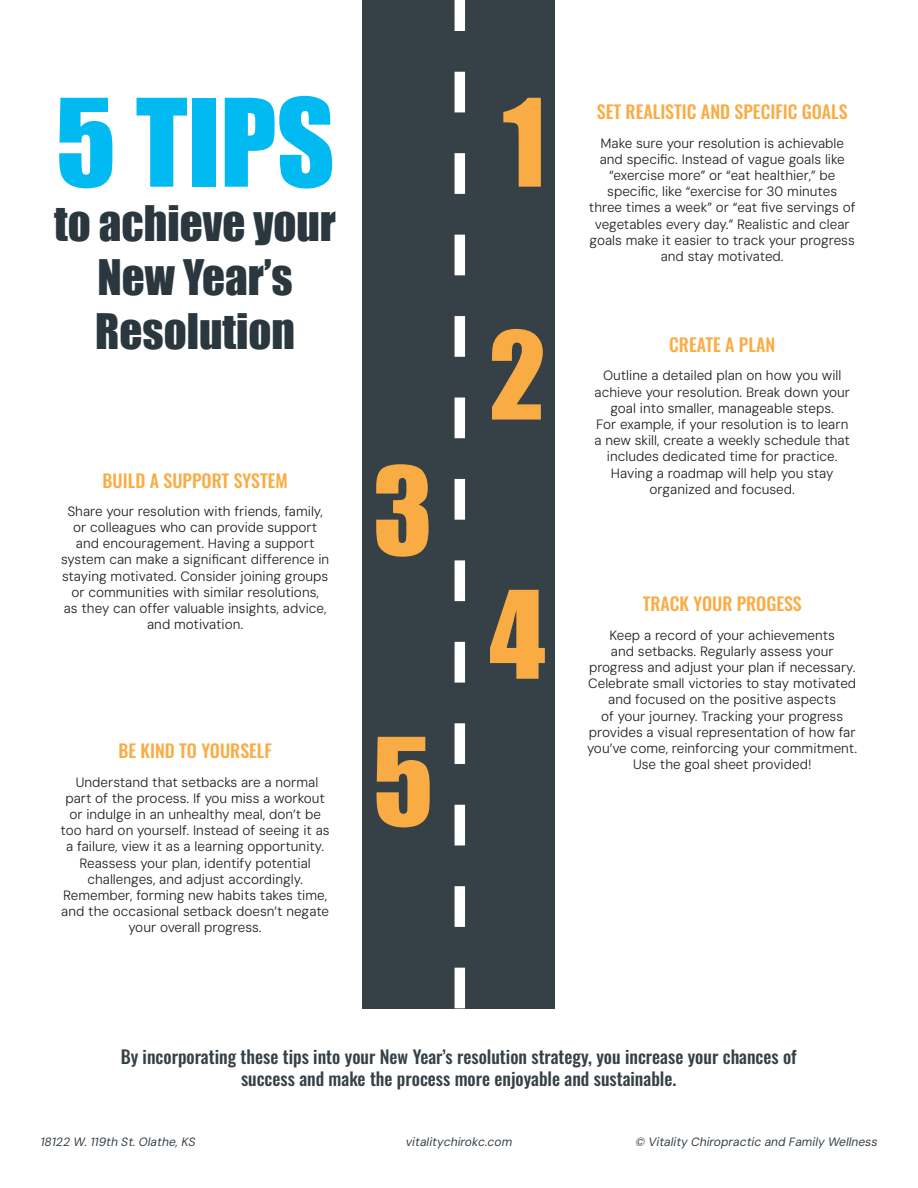
<style>
.page{position:relative;width:918px;height:1188px;background:#fff}
.page>*{position:absolute;margin:0;border:0;box-sizing:border-box;transform-origin:0 0}
.t1{font:112.5px "Impact";color:#00baf1}
.t2{font:112.5px "Impact";color:#faac44}
.t3{font:45px/54px "Impact";color:#2a373f;text-align:center}
.Sub_Title{font:18px/21.6px "Oswald";color:#354047;text-align:center}
.Sub_Title-2{font:18px "Oswald";color:#faac44}
.body_text{font:13.5px/16.2px "DM Sans 9 pt";color:#231f20;text-align:center}
.t4{font:italic 12px "DM Sans 9 pt";color:#354047}
</style>
<div class="page">
<div style="left:363px;top:0;width:192px;height:1008px;background:#354047"></div>
<svg style="left:455px;top:0;width:10px;height:1008px"></svg>
<p class="t1" style="left:56px;top:55px;width:281px">5 TIPS</p>
<p class="t3" style="left:54px;top:195px;width:283px">to achieve your<br>New Year’s<br>Resolution</p>
<p class="Sub_Title-2" style="left:103px;top:464px;width:187px">BUILD A SUPPORT SYSTEM</p>
<p class="body_text" style="left:61px;top:503px;width:270px">Share your resolution with friends, family, or colleagues who can provide support and encouragement. Having a support system can make a significant difference in staying motivated. Consider joining groups or communities with similar resolutions,<br>as they can offer valuable insights, advice, and motivation.</p>
<p class="Sub_Title-2" style="left:118px;top:735px;width:155px">BE KIND TO YOURSELF</p>
<p class="body_text" style="left:61px;top:774px;width:271px">Understand that setbacks are a normal part of the process. If you miss a workout or indulge in an unhealthy meal, don’t be too hard on yourself. Instead of seeing it as a failure, view it as a learning opportunity.<br>Reassess your plan, identify potential challenges, and adjust accordingly.<br>Remember, forming new habits takes time, and the occasional setback doesn’t negate your overall progress.</p>
<p class="t2" style="left:373px;top:424px;width:61px">3</p>
<p class="t2" style="left:373px;top:694px;width:62px">5</p>
<p class="t2" style="left:503px;top:55px;width:44px">1</p>
<p class="t2" style="left:489px;top:288px;width:58px">2</p>
<p class="t2" style="left:489px;top:547px;width:58px">4</p>
<p class="Sub_Title-2" style="left:597px;top:96px;width:252px">SET REALISTIC AND SPECIFIC GOALS</p>
<p class="body_text" style="left:589px;top:135px;width:268px">Make sure your resolution is achievable and specific. Instead of vague goals like “exercise more” or “eat healthier,” be specific, like “exercise for 30 minutes<br>three times a week” or “eat five servings of vegetables every day.” Realistic and clear goals make it easier to track your progress and stay motivated.</p>
<p class="Sub_Title-2" style="left:669px;top:329px;width:108px">CREATE A PLAN</p>
<p class="body_text" style="left:595px;top:368px;width:257px">Outline a detailed plan on how you will achieve your resolution. Break down your goal into smaller, manageable steps.</p>
<p class="body_text" style="left:595px;top:416px;width:257px">For example, if your resolution is to learn a new skill, create a weekly schedule that includes dedicated time for practice.<br>Having a roadmap will help you stay organized and focused.</p>
<p class="Sub_Title-2" style="left:643px;top:588px;width:161px">TRACK YOUR PROGESS</p>
<p class="body_text" style="left:587px;top:627px;width:271px">Keep a record of your achievements<br>and setbacks. Regularly assess your progress and adjust your plan if necessary.<br>Celebrate small victories to stay motivated and focused on the positive aspects<br>of your journey. Tracking your progress provides a visual representation of how far you’ve come, reinforcing your commitment.<br>Use the goal sheet provided!</p>
<p class="Sub_Title" style="left:121px;top:1044px;width:678px">By incorporating these tips into your New Year’s resolution strategy, you increase your chances of success and make the process more enjoyable and sustainable.</p>
<p class="t4" style="left:40px;top:1135px;width:157px">18122 W. 119th St. Olathe, KS</p>
<p class="t4" style="left:406px;top:1135px;width:108px">vitalitychirokc.com</p>
<p class="t4" style="left:636px;top:1135px;width:243px">© Vitality Chiropractic and Family Wellness</p>
</div>
